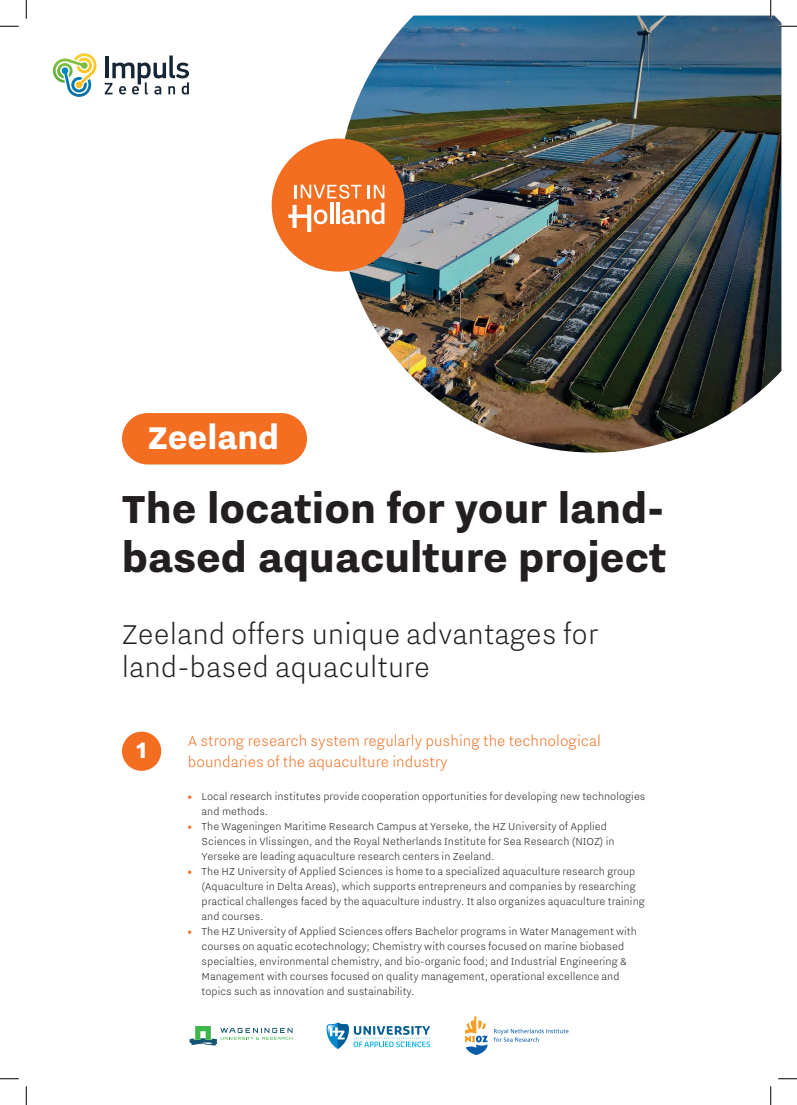
<style>
.page{position:relative;width:797px;height:1105px;background:#fff}
.page>*{position:absolute;margin:0;border:0;box-sizing:border-box;transform-origin:0 0}
.t1{font:800 48.25px/48.2px "Nitti Grotesk";color:#231f20}
.t2{font:800 38.75px "Nitti Grotesk";color:#fff}
.t3{font:300 33.5px/33.5px "Nitti Grotesk";color:#231f20}
.t4{font:800 27.5px "Nitti Grotesk";color:#fff}
.t5{font:300 17.5px/21px "Nitti Grotesk";color:#f36e21}
.t6{font:300 12.5px/15px "Nitti Grotesk";color:#231f20}
.s1{font-weight:900;color:#f36e21}
</style>
<div class="page">
<div style="left:122px;top:732px;width:39px;height:39px;background:#f36e21;border-radius:50%"></div>
<div style="left:122px;top:413px;width:185px;height:51px;background:#f36e21;border-radius:26px"></div>
<img style="left:338px;top:16px;width:443px;height:437px">
<div style="left:272px;top:139px;width:133px;height:133px;background:#f36e21;border-radius:50%"></div>
<svg style="left:288px;top:185px;width:96px;height:47px"></svg>
<svg style="left:189px;top:1026px;width:103px;height:19px"></svg>
<svg style="left:326px;top:1022px;width:104px;height:27px"></svg>
<svg style="left:493px;top:1029px;width:75px;height:13px"></svg>
<svg style="left:465px;top:1016px;width:22px;height:39px"></svg>
<svg style="left:53px;top:53px;width:44px;height:44px"></svg>
<svg style="left:105px;top:56px;width:84px;height:39px"></svg>
<svg style="left:0;top:25px;width:19px;height:2px"></svg>
<svg style="left:778px;top:25px;width:19px;height:2px"></svg>
<svg style="left:0;top:1078px;width:19px;height:1px"></svg>
<svg style="left:778px;top:1078px;width:19px;height:1px"></svg>
<svg style="left:25px;top:0;width:2px;height:19px"></svg>
<svg style="left:25px;top:1086px;width:2px;height:19px"></svg>
<svg style="left:770px;top:0;width:1px;height:19px"></svg>
<svg style="left:770px;top:1086px;width:1px;height:19px"></svg>
<h2 class="t2" style="left:148px;top:416px;width:133px">Zeeland</h2>
<h1 class="t1" style="left:122px;top:484px;width:546px">The location for your land&shy;based aquaculture project</h1>
<h3 class="t3" style="left:122px;top:616px;width:477px">Zeeland offers unique advantages for land-based aquaculture</h3>
<h3 class="t4" style="left:136px;top:735px;width:12px">1</h3>
<h3 class="t5" style="left:188px;top:730px;width:414px">A strong research system regularly pushing the technological boundaries of the aquaculture industry</h3>
<p class="t6" style="left:202px;top:789px;width:445px;text-indent:-14px"><span class="s1">•</span> Local research institutes provide cooperation opportunities for developing new technologies and methods.</p>
<p class="t6" style="left:202px;top:819px;width:414px;text-indent:-14px"><span class="s1">•</span> The Wageningen Maritime Research Campus at Yerseke, the HZ University of Applied<br>Sciences in Vlissingen, and the Royal Netherlands Institute for Sea Research (NIOZ) in<br>Yerseke are leading aquaculture research centers in Zeeland.</p>
<p class="t6" style="left:202px;top:864px;width:445px;text-indent:-14px"><span class="s1">•</span> The HZ University of Applied Sciences is home to a specialized aquaculture research group (Aquaculture in Delta Areas), which supports entrepreneurs and companies by researching practical challenges faced by the aquaculture industry. It also organizes aquaculture training and courses.</p>
<p class="t6" style="left:202px;top:924px;width:437px;text-indent:-14px"><span class="s1">•</span> The HZ University of Applied Sciences offers Bachelor programs in Water Management with courses on aquatic ecotechnology; Chemistry with courses focused on marine biobased specialties, environmental chemistry, and bio-organic food; and Industrial Engineering &amp; Management with courses focused on quality management, operational excellence and topics such as innovation and sustainability.</p>
</div>
